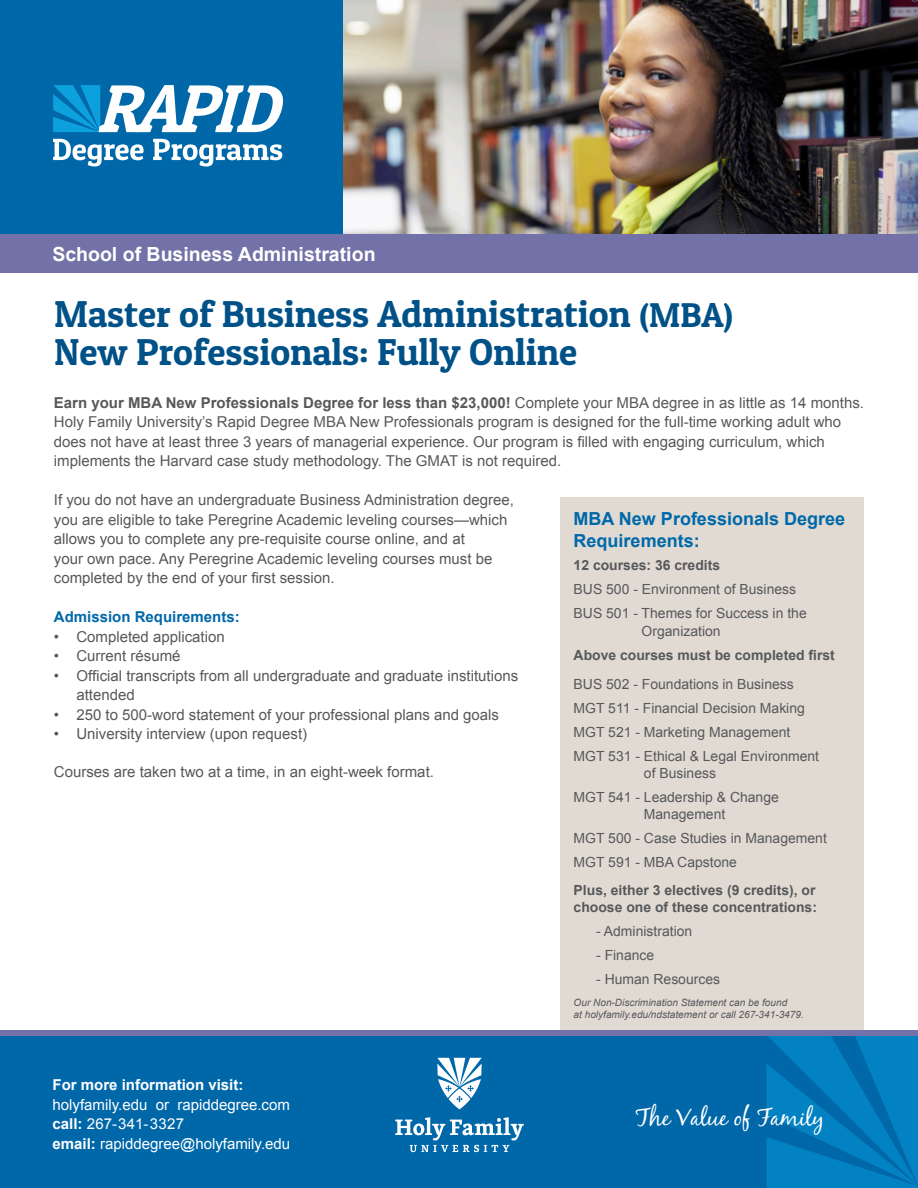
<style>
.page{position:relative;width:918px;height:1188px;background:#fff}
.page>*{position:absolute;margin:0;border:0;box-sizing:border-box;transform-origin:0 0}
.t1{font:37.5px "Patua One";color:#005187}
.t2{font:24px "Black Jack";color:#fff}
.t3{font:700 19.5px "Arial";color:#fff}
.t4{font:700 18px/21.6px "Arial";color:#0068a9}
.t5{font:15px/19.5px "Arial";color:#57585a}
.t6{font:15px "Arial";color:#fff}
.t7{font:700 15px "Arial";color:#fff}
.t8{font:700 15px "Arial";color:#0068a9}
.t9{font:15px "Arial";letter-spacing:.02em;color:#fff}
.t10{font:13.95px/17.2px "Arial";color:#57585a}
.t11{font:700 13.95px/17.2px "Arial";color:#57585a}
.t12{font:italic 10.05px "Arial";color:#57585a}
.s1{font-size:34.5px}
.s2{font-weight:700}
</style>
<div class="page">
<img style="left:342px;top:0;width:576px;height:234px">
<div style="left:0;top:0;width:342px;height:234px;background:#0068a9"></div>
<svg style="left:53px;top:139px;width:91px;height:27px"></svg>
<svg style="left:153px;top:139px;width:129px;height:27px"></svg>
<svg style="left:53px;top:85px;width:231px;height:47px"></svg>
<div style="left:561px;top:497px;width:303px;height:571px;background:#e0dad3"></div>
<div style="left:0;top:234px;width:918px;height:38px;background:#7372a8"></div>
<div style="left:0;top:1035px;width:918px;height:153px;background:#0068a9"></div>
<svg style="left:437px;top:1058px;width:45px;height:51px"></svg>
<svg style="left:395px;top:1117px;width:129px;height:35px"></svg>
<svg style="left:767px;top:1035px;width:151px;height:153px"></svg>
<div style="left:0;top:1030px;width:918px;height:5px;background:#7372a8"></div>
<p class="t3" style="left:52px;top:241px;width:325px">School of Business Administration</p>
<p class="t1" style="left:54px;top:291px;width:681px">Master of Business Administration <span class="s1">(MBA)</span></p>
<p class="t1" style="left:54px;top:328px;width:525px">New Professionals: Fully Online</p>
<p class="t5" style="left:54px;top:393px;width:812px"><span class="s2">Earn your MBA New Professionals Degree for less than $23,000!</span> Complete your MBA degree in as little as 14 months.<br>Holy Family University’s Rapid Degree MBA New Professionals program is designed for the full-time working adult who does not have at least three 3 years of managerial experience. Our program is filled with engaging curriculum, which implements the Harvard case study methodology. The GMAT is not required.</p>
<p class="t5" style="left:54px;top:490px;width:462px">If you do not have an undergraduate Business Administration degree, you are eligible to take Peregrine Academic leveling courses—which allows you to complete any pre-requisite course online, and at<br>your own pace. Any Peregrine Academic leveling courses must be completed by the end of your first session.</p>
<p class="t8" style="left:54px;top:607px;width:187px">Admission Requirements:</p>
<p class="t5" style="left:54px;top:627px;width:172px">• Completed application</p>
<p class="t5" style="left:54px;top:646px;width:128px">• Current résumé</p>
<p class="t5" style="left:76px;top:666px;width:443px;text-indent:-22px">• Official transcripts from all undergraduate and graduate institutions attended</p>
<p class="t5" style="left:54px;top:705px;width:447px">• 250 to 500-word statement of your professional plans and goals</p>
<p class="t5" style="left:54px;top:724px;width:255px">• University interview (upon request)</p>
<p class="t5" style="left:54px;top:762px;width:382px">Courses are taken two at a time, in an eight-week format.</p>
<p class="t4" style="left:574px;top:508px;width:273px">MBA New Professionals Degree<br>Requirements:</p>
<p class="t11" style="left:574px;top:557px;width:148px">12 courses: 36 credits</p>
<p class="t10" style="left:574px;top:581px;width:224px">BUS 500 - Environment of Business</p>
<p class="t10" style="left:642px;top:605px;width:167px;text-indent:-68px">BUS 501 - Themes for Success in the<br>Organization</p>
<p class="t11" style="left:574px;top:646px;width:263px">Above courses must be completed first</p>
<p class="t10" style="left:574px;top:675px;width:222px">BUS 502 - Foundations in Business</p>
<p class="t10" style="left:574px;top:699px;width:233px">MGT 511 - Financial Decision Making</p>
<p class="t10" style="left:574px;top:723px;width:218px">MGT 521 - Marketing Management</p>
<p class="t10" style="left:644px;top:747px;width:177px;text-indent:-70px">MGT 531 - Ethical &amp; Legal Environment of Business</p>
<p class="t10" style="left:644px;top:789px;width:136px;text-indent:-70px">MGT 541 - Leadership &amp; Change<br>Management</p>
<p class="t10" style="left:574px;top:830px;width:255px">MGT 500 - Case Studies in Management</p>
<p class="t10" style="left:574px;top:854px;width:165px">MGT 591 - MBA Capstone</p>
<p class="t11" style="left:574px;top:882px;width:245px">Plus, either 3 electives (9 credits), or choose one of these concentrations:</p>
<p class="t10" style="left:596px;top:923px;width:98px">- Administration</p>
<p class="t10" style="left:596px;top:947px;width:60px">- Finance</p>
<p class="t10" style="left:596px;top:971px;width:126px">- Human Resources</p>
<p class="t7" style="left:53px;top:1075px;width:192px">For more information visit:</p>
<p class="t6" style="left:53px;top:1095px;width:239px">holyfamily.edu or rapiddegree.com</p>
<p class="t9" style="left:53px;top:1114px;width:133px"><span class="s2">call:</span> 267-341-3327</p>
<p class="t6" style="left:53px;top:1134px;width:239px"><span class="s2">email:</span> rapiddegree@holyfamily.edu</p>
<p class="t12" style="left:574px;top:996px;width:215px">Our Non-Discrimination Statement can be found</p>
<p class="t12" style="left:574px;top:1008px;width:232px">at holyfamily.edu/ndstatement or call 267-341-3479.</p>
<p class="t2" style="left:636px;top:1103px;width:190px">The Value of Family</p>
</div>
